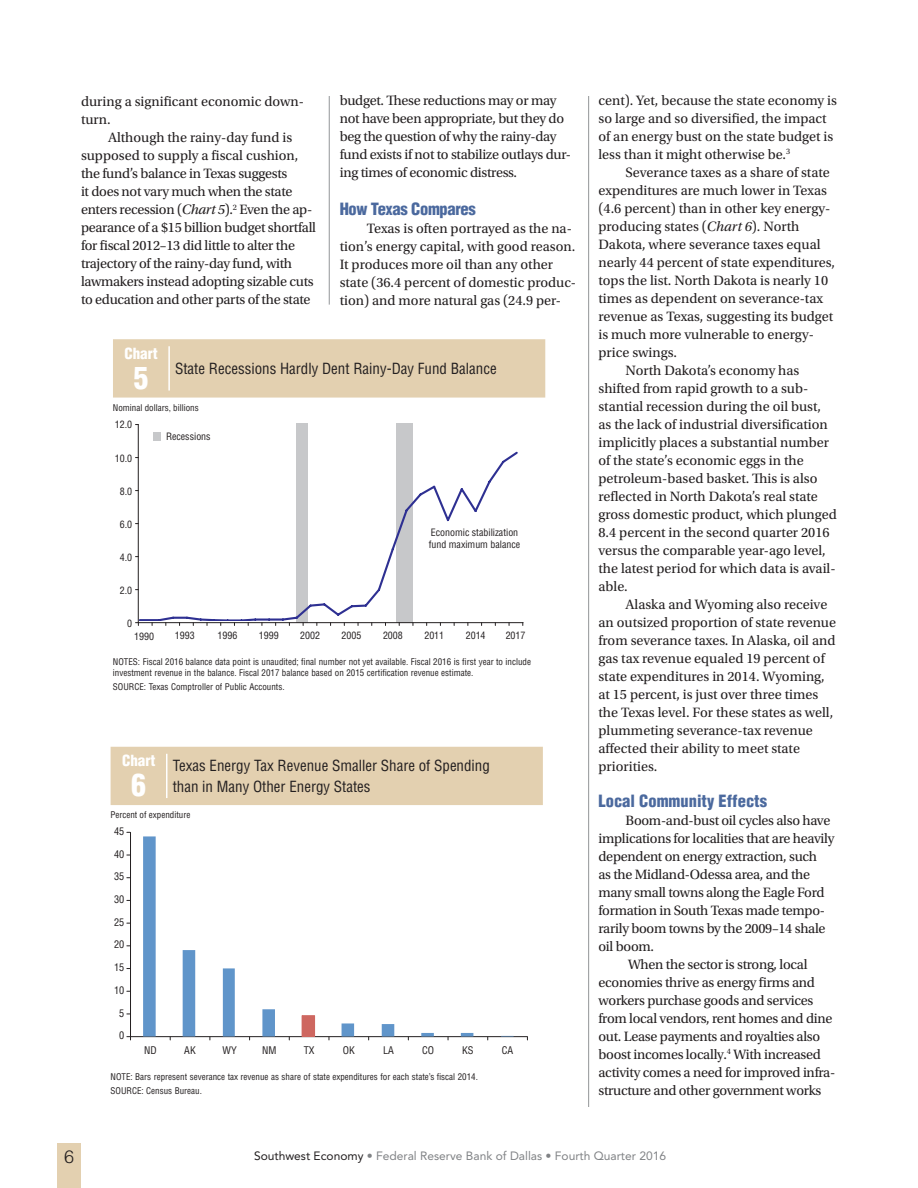
<style>
.page{position:relative;width:918px;height:1188px;background:#fff}
.page>*{position:absolute;margin:0;border:0;box-sizing:border-box;transform-origin:0 0}
.Chart{font:900 condensed 30px "Helvetica LT Std";color:#fff}
.pagenumber{font:300 18px "Helvetica LT Std";color:#231f20}
.ArticleSubhead{font:900 condensed 16.5px "Helvetica LT Std";color:#4b699e}
.ArticleSubhead-2{font:900 condensed 16.5px "Helvetica LT Std";letter-spacing:-.02em;color:#4b699e}
.ChartTitle{font:condensed 15px/21px "Helvetica LT Std";color:#231f20}
.Chart_word{font:900 condensed 15px "Helvetica LT Std";color:#fff}
.ArticleIndent-20{font:14.25px/18px "Utopia Std";letter-spacing:-.005em;color:#231f20}
.t1{font:12px "Avenir LT Std";color:#808285}
.t2{font:condensed 10.35px "Helvetica LT Std";color:#231f20}
.t3{font:condensed 9.9px/12px "Helvetica LT Std";color:#231f20}
.Source{font:condensed 9px/10.8px "Helvetica LT Std";color:#231f20}
.ChartAxis{font:condensed 9px "Helvetica LT Std";color:#231f20}
.s1{font-style:italic}
.s2{color:#231f20}
</style>
<div class="page">
<div style="left:57px;top:1144px;width:24px;height:44px;background:#e3d0b0"></div>
<hr style="left:329px;top:96px;width:1px;height:209px;background:#939598">
<hr style="left:588px;top:96px;width:1px;height:1011px;background:#939598">
<div style="left:113px;top:339px;width:432px;height:59px;background:#e3d0b0"></div>
<hr style="left:168px;top:346px;width:2px;height:45px;background:#fff">
<div style="left:297px;top:423px;width:11px;height:200px;background:#c7c8ca"></div>
<div style="left:396px;top:423px;width:17px;height:200px;background:#c7c8ca"></div>
<div style="left:153px;top:432px;width:8px;height:8px;background:#c7c8ca"></div>
<hr style="left:138px;top:622px;width:385px;height:1px;background:#231f20">
<hr style="left:138px;top:425px;width:1px;height:198px;background:#231f20">
<svg style="left:138px;top:450px;width:380px;height:171px"></svg>
<div style="left:111px;top:747px;width:432px;height:58px;background:#e3d0b0"></div>
<hr style="left:166px;top:754px;width:1px;height:44px;background:#fff">
<hr style="left:131px;top:1036px;width:396px;height:1px;background:#231f20">
<hr style="left:130px;top:832px;width:1px;height:205px;background:#231f20">
<svg style="left:143px;top:836px;width:370px;height:200px"></svg>
<p class="ArticleIndent-20" style="left:81px;top:93px;width:225px">during a significant economic down&shy;turn.</p>
<p class="ArticleIndent-20" style="left:81px;top:129px;width:237px;text-indent:27px">Although the rainy-day fund is supposed to supply a fiscal cushion, the fund’s balance in Texas suggests<br>it does not vary much when the state enters recession (<span class="s1">Chart 5</span>).<sup>2</sup> Even the ap&shy;pearance of a $15 billion budget shortfall for fiscal 2012–13 did little to alter the trajectory of the rainy-day fund, with lawmakers instead adopting sizable cuts to education and other parts of the state</p>
<p class="ArticleIndent-20" style="left:340px;top:92px;width:233px">budget. These reductions may or may not have been appropriate, but they do beg the question of why the rainy-day fund exists if not to stabilize outlays dur&shy;ing times of economic distress.</p>
<p class="ArticleSubhead-2" style="left:340px;top:199px;width:138px">How Texas Compares</p>
<p class="ArticleIndent-20" style="left:340px;top:220px;width:238px;text-indent:27px">Texas is often portrayed as the na&shy;tion’s energy capital, with good reason.<br>It produces more oil than any other state (36.4 percent of domestic produc&shy;tion) and more natural gas (24.9 per-</p>
<p class="Chart_word" style="left:124px;top:344px;width:35px">Chart</p>
<p class="Chart" style="left:134px;top:359px;width:16px">5</p>
<p class="ChartTitle" style="left:175px;top:358px;width:323px">State Recessions Hardly Dent Rainy-Day Fund Balance</p>
<p class="ChartAxis" style="left:113px;top:402px;width:87px">Nominal dollars, billions</p>
<p class="t3" style="left:115px;top:419px;width:19px">12.0</p>
<p class="t3" style="left:115px;top:452px;width:19px">10.0</p>
<p class="t3" style="left:120px;top:485px;width:14px">8.0</p>
<p class="t3" style="left:120px;top:518px;width:14px">6.0</p>
<p class="t3" style="left:120px;top:551px;width:14px">4.0</p>
<p class="t3" style="left:120px;top:584px;width:14px">2.0</p>
<p class="t3" style="left:127px;top:617px;width:6px">0</p>
<p class="t3" style="left:166px;top:431px;width:46px">Recessions</p>
<p class="t3" style="left:429px;top:526px;width:93px">Economic stabilization fund maximum balance</p>
<p class="t3" style="left:134px;top:630px;width:21px">1990</p>
<p class="t3" style="left:175px;top:630px;width:21px">1993</p>
<p class="t3" style="left:218px;top:630px;width:21px">1996</p>
<p class="t3" style="left:259px;top:630px;width:21px">1999</p>
<p class="t3" style="left:300px;top:630px;width:21px">2002</p>
<p class="t3" style="left:342px;top:630px;width:21px">2005</p>
<p class="t3" style="left:383px;top:630px;width:21px">2008</p>
<p class="t3" style="left:424px;top:630px;width:21px">2011</p>
<p class="t3" style="left:466px;top:630px;width:21px">2014</p>
<p class="t3" style="left:506px;top:630px;width:21px">2017</p>
<p class="Source" style="left:113px;top:657px;width:420px">NOTES: Fiscal 2016 balance data point is unaudited; final number not yet available. Fiscal 2016 is first year to include investment revenue in the balance. Fiscal 2017 balance based on 2015 certification revenue estimate.</p>
<p class="Source" style="left:113px;top:682px;width:173px">SOURCE: Texas Comptroller of Public Accounts.</p>
<p class="Chart_word" style="left:122px;top:751px;width:35px">Chart</p>
<p class="Chart" style="left:131px;top:766px;width:16px">6</p>
<p class="ChartTitle" style="left:173px;top:755px;width:319px">Texas Energy Tax Revenue Smaller Share of Spending than in Many Other Energy States</p>
<p class="ChartAxis" style="left:111px;top:810px;width:81px">Percent of expenditure</p>
<p class="t2" style="left:114px;top:825px;width:12px">45</p>
<p class="t2" style="left:114px;top:847px;width:12px">40</p>
<p class="t2" style="left:114px;top:870px;width:12px">35</p>
<p class="t2" style="left:114px;top:893px;width:12px">30</p>
<p class="t2" style="left:114px;top:915px;width:12px">25</p>
<p class="t2" style="left:114px;top:938px;width:12px">20</p>
<p class="t2" style="left:114px;top:961px;width:12px">15</p>
<p class="t2" style="left:114px;top:984px;width:12px">10</p>
<p class="t2" style="left:119px;top:1006px;width:7px">5</p>
<p class="t2" style="left:119px;top:1029px;width:7px">0</p>
<p class="t2" style="left:144px;top:1044px;width:14px">ND</p>
<p class="t2" style="left:184px;top:1044px;width:13px">AK</p>
<p class="t2" style="left:223px;top:1044px;width:16px">WY</p>
<p class="t2" style="left:262px;top:1044px;width:16px">NM</p>
<p class="t2" style="left:304px;top:1044px;width:12px">TX</p>
<p class="t2" style="left:343px;top:1044px;width:14px">OK</p>
<p class="t2" style="left:383px;top:1044px;width:12px">LA</p>
<p class="t2" style="left:422px;top:1044px;width:14px">CO</p>
<p class="t2" style="left:462px;top:1044px;width:13px">KS</p>
<p class="t2" style="left:502px;top:1044px;width:13px">CA</p>
<p class="Source" style="left:111px;top:1071px;width:369px">NOTE: Bars represent severance tax revenue as share of state expenditures for each state’s fiscal 2014.</p>
<p class="Source" style="left:111px;top:1085px;width:93px">SOURCE: Census Bureau.</p>
<p class="ArticleIndent-20" style="left:598px;top:92px;width:240px">cent). Yet, because the state economy is so large and so diversified, the impact of an energy bust on the state budget is less than it might otherwise be.<sup>3</sup></p>
<p class="ArticleIndent-20" style="left:598px;top:164px;width:238px;text-indent:27px">Severance taxes as a share of state expenditures are much lower in Texas (4.6 percent) than in other key energy&shy;producing states (<span class="s1">Chart 6</span>). North Dakota, where severance taxes equal nearly 44 percent of state expenditures, tops the list. North Dakota is nearly 10 times as dependent on severance-tax revenue as Texas, suggesting its budget is much more vulnerable to energy&shy;price swings.</p>
<p class="ArticleIndent-20" style="left:598px;top:362px;width:240px;text-indent:27px">North Dakota’s economy has shifted from rapid growth to a sub&shy;stantial recession during the oil bust, as the lack of industrial diversification implicitly places a substantial number of the state’s economic eggs in the petroleum-based basket. This is also reflected in North Dakota’s real state gross domestic product, which plunged 8.4 percent in the second quarter 2016 versus the comparable year-ago level, the latest period for which data is avail&shy;able.</p>
<p class="ArticleIndent-20" style="left:598px;top:596px;width:239px;text-indent:27px">Alaska and Wyoming also receive an outsized proportion of state revenue from severance taxes. In Alaska, oil and gas tax revenue equaled 19 percent of state expenditures in 2014. Wyoming, at 15 percent, is just over three times the Texas level. For these states as well, plummeting severance-tax revenue affected their ability to meet state priorities.</p>
<p class="ArticleSubhead" style="left:598px;top:790px;width:170px">Local Community Effects</p>
<p class="ArticleIndent-20" style="left:598px;top:812px;width:237px;text-indent:27px">Boom-and-bust oil cycles also have implications for localities that are heavily dependent on energy extraction, such<br>as the Midland-Odessa area, and the many small towns along the Eagle Ford formation in South Texas made tempo&shy;rarily boom towns by the 2009–14 shale oil boom.</p>
<p class="ArticleIndent-20" style="left:598px;top:956px;width:238px;text-indent:30px">When the sector is strong, local economies thrive as energy firms and workers purchase goods and services from local vendors, rent homes and dine out. Lease payments and royalties also boost incomes locally.<sup>4</sup> With increased activity comes a need for improved infra&shy;structure and other government works</p>
<p class="pagenumber" style="left:64px;top:1146px;width:12px">6</p>
<p class="t1" style="left:254px;top:1149px;width:414px"><span class="s2">Southwest Economy</span> • Federal Reserve Bank of Dallas • Fourth Quarter 2016</p>
</div>
